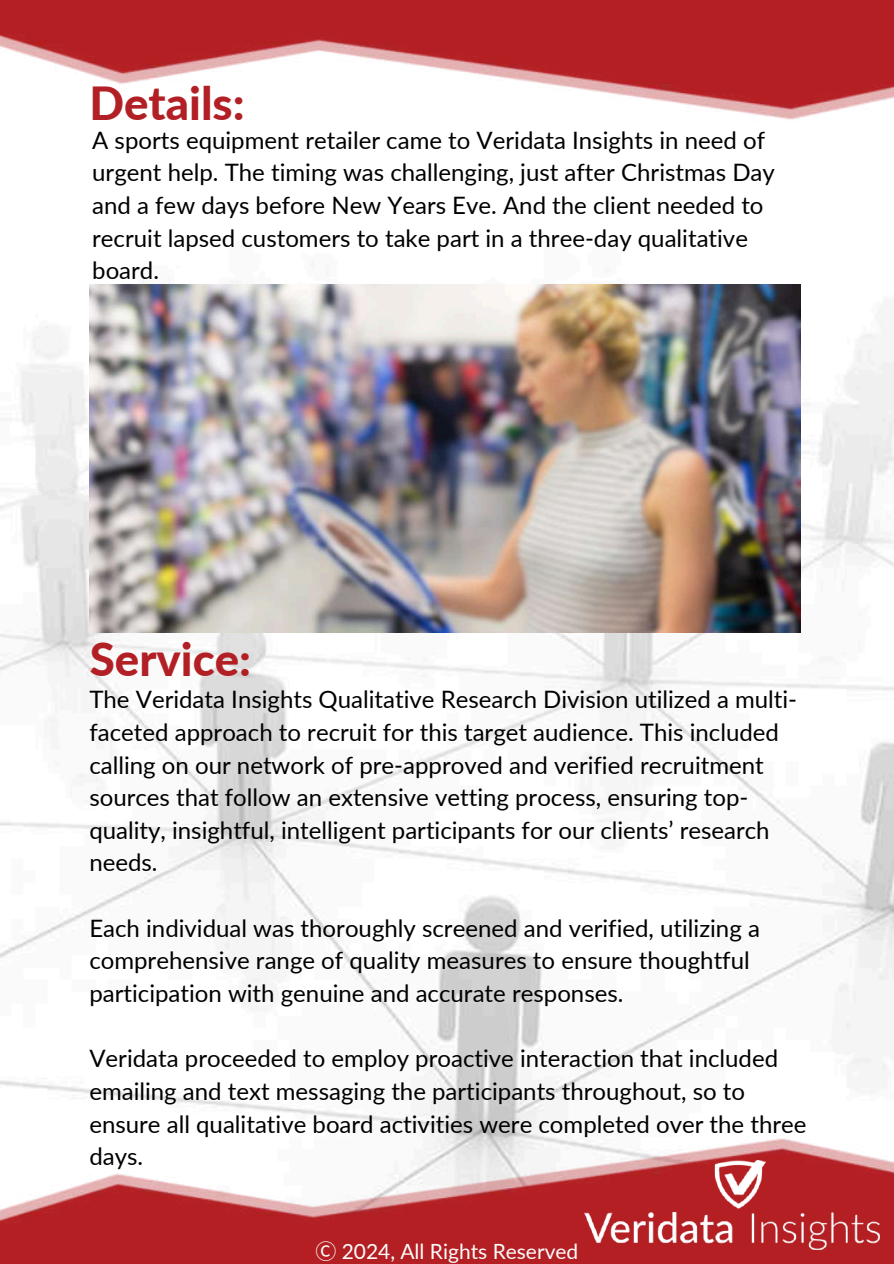
<style>
.page{position:relative;width:894px;height:1264px;background:#fff}
.page>*{position:absolute;margin:0;border:0;box-sizing:border-box;transform-origin:0 0}
.t1{font:800 45.6px "Lato";color:#b21f24}
.t2{font:24px/32.7px "Lato";color:#000}
.t3{font:21px "Lato";color:#fdfdfd}
.s1{font-family:"Noto Sans CJ Ksc"}
</style>
<div class="page">
<img style="left:0;top:284px;width:893px;height:851px">
<img style="left:0;top:1135px;width:893px;height:128px">
<img style="left:0;top:0;width:893px;height:120px">
<img style="left:584px;top:1160px;width:295px;height:89px">
<img style="left:90px;top:285px;width:710px;height:347px">
<h1 class="t1" style="left:89px;top:75px;width:157px">Details:</h1>
<p class="t2" style="left:92px;top:123px;width:684px">A sports equipment retailer came to Veridata Insights in need of urgent help. The timing was challenging, just after Christmas Day and a few days before New Years Eve. And the client needed to recruit lapsed customers to take part in a three-day qualitative board.</p>
<h1 class="t1" style="left:90px;top:630px;width:163px">Service:</h1>
<p class="t2" style="left:89px;top:682px;width:709px">The Veridata Insights Qualitative Research Division utilized a multi&shy;faceted approach to recruit for this target audience. This included calling on our network of pre-approved and verified recruitment sources that follow an extensive vetting process, ensuring top&shy;quality, insightful, intelligent participants for our clients’ research needs.</p>
<p class="t2" style="left:89px;top:911px;width:672px">Each individual was thoroughly screened and verified, utilizing a comprehensive range of quality measures to ensure thoughtful participation with genuine and accurate responses.</p>
<p class="t2" style="left:89px;top:1041px;width:718px">Veridata proceeded to employ proactive interaction that included emailing and text messaging the participants throughout, so to ensure all qualitative board activities were completed over the three days.</p>
<p class="t3" style="left:315px;top:1237px;width:264px"><span class="s1">Ⓒ</span> 2024, All Rights Reserved</p>
</div>
